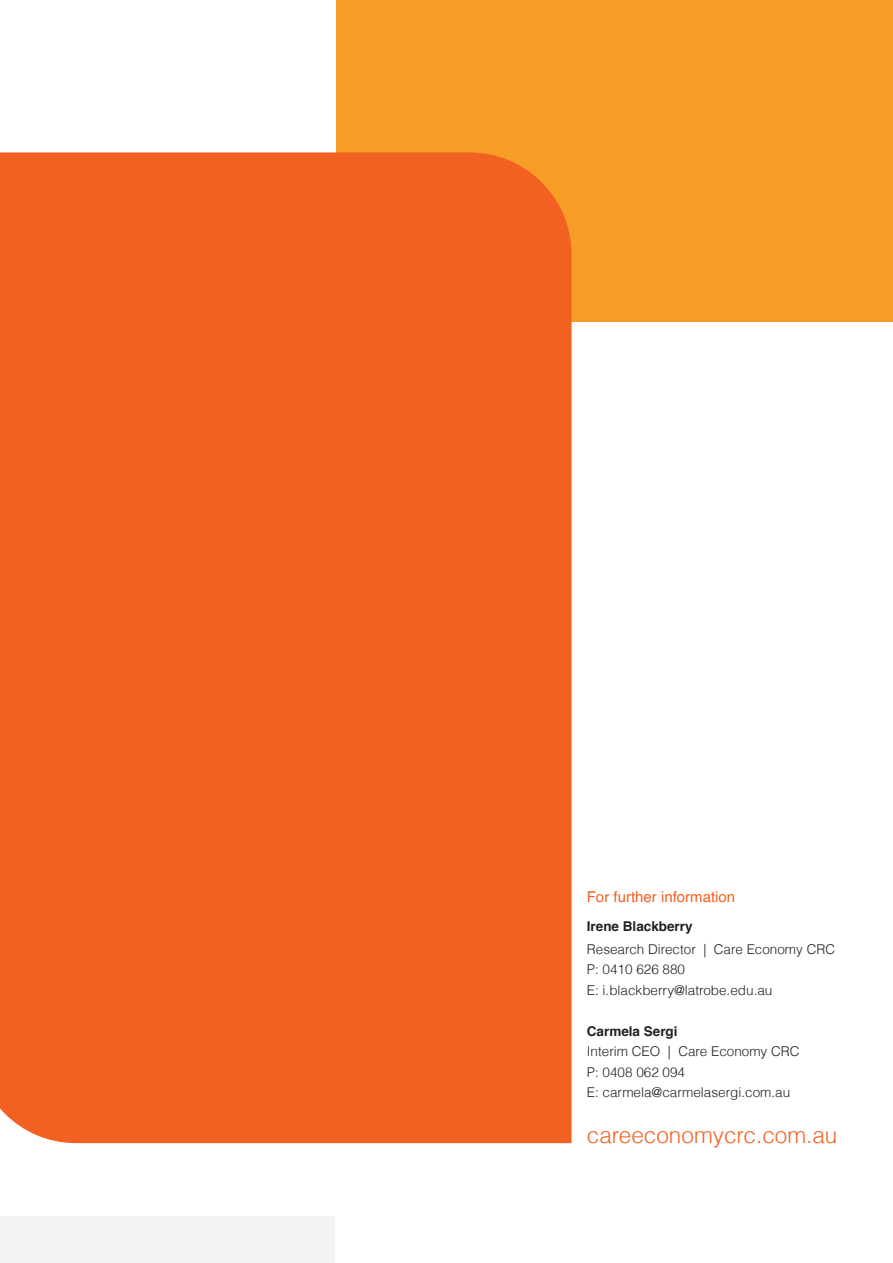
<style>
.page{position:relative;width:893px;height:1263px;background:#fff}
.page>*{position:absolute;margin:0;border:0;box-sizing:border-box;transform-origin:0 0}
.Pull_quote{font:300 22.5px "Helvetica";color:#f26121}
.Deck{font:15px "Helvetica";color:#f26121}
.Body{font:300 13.5px "Helvetica";color:#231f20}
.Deck-2{font:700 13.5px "Helvetica";color:#231f20}
.Body-2{font:700 13.5px "Helvetica";color:#231f20}
</style>
<div class="page">
<div style="left:336px;top:0;width:557px;height:321px;background:#f89c28"></div>
<div style="left:0;top:152px;width:572px;height:991px;background:#f26121"></div>
<div style="left:0;top:1216px;width:334px;height:47px;background:#f3f3f4"></div>
<p class="Deck" style="left:587px;top:885px;width:150px">For further information</p>
<p class="Deck-2" style="left:587px;top:916px;width:107px">Irene Blackberry</p>
<p class="Body" style="left:587px;top:941px;width:250px">Research Director | Care Economy CRC</p>
<p class="Body" style="left:587px;top:961px;width:100px">P: 0410 626 880</p>
<p class="Body" style="left:587px;top:982px;width:187px">E: i.blackberry@latrobe.edu.au</p>
<p class="Body-2" style="left:587px;top:1020px;width:92px">Carmela Sergi</p>
<p class="Body" style="left:587px;top:1043px;width:214px">Interim CEO | Care Economy CRC</p>
<p class="Body" style="left:587px;top:1063px;width:100px">P: 0408 062 094</p>
<p class="Body" style="left:587px;top:1084px;width:205px">E: carmela@carmelasergi.com.au</p>
<p class="Pull_quote" style="left:587px;top:1121px;width:252px">careeconomycrc.com.au</p>
</div>
